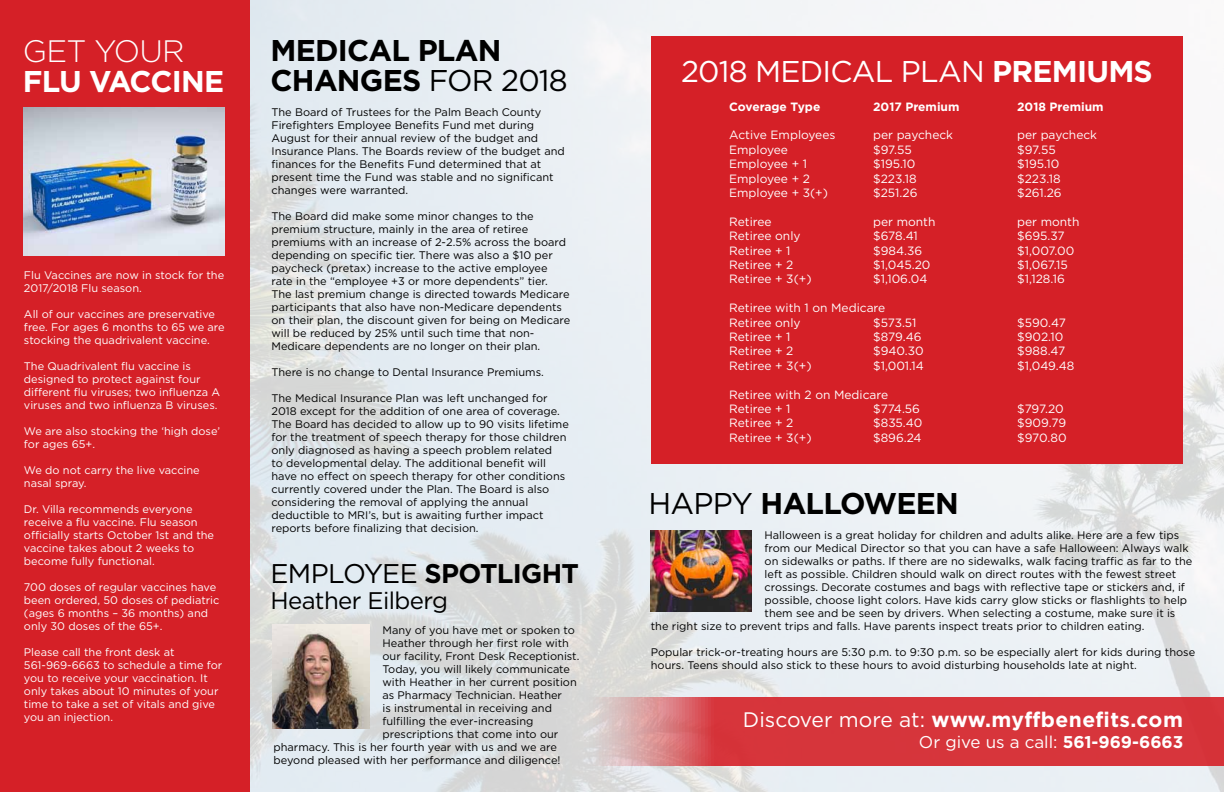
<style>
.page{position:relative;width:1224px;height:792px;background:#fff}
.page>*{position:absolute;margin:0;border:0;box-sizing:border-box;transform-origin:0 0}
.t1{font:300 31px "Gotham";letter-spacing:-.025em;color:#fff}
.t2{font:700 30px/30px "Gotham";letter-spacing:-.025em;color:#000}
.t3{font:30px "Gotham";letter-spacing:-.025em;color:#fff}
.t4{font:700 30px "Gotham";letter-spacing:-.035em;color:#fff}
.t5{font:700 27px "Gotham";letter-spacing:-.025em;color:#000}
.t6{font:24px "Gotham";letter-spacing:-.025em;color:#000}
.t7{font:700 21px "Gotham";letter-spacing:.02em;color:#fff}
.t8{font:17px "Gotham";color:#fff}
.t9{font:12px/14.4px "Gotham";color:#fff}
.t10{font:700 12px "Gotham";color:#fff}
.t11{font:11px/13px "Gotham";color:#000}
.t12{font:11px/13px "Gotham";color:#fff}
.s1{font-weight:400}
.s2{font-weight:700}
</style>
<div class="page">
<img style="left:249px;top:0;width:975px;height:792px">
<div style="left:0;top:0;width:249px;height:792px;background:#d52027"></div>
<svg style="left:582px;top:697px;width:642px;height:68px;background:#d7494e"></svg>
<img style="left:24px;top:108px;width:201px;height:148px">
<div style="left:651px;top:36px;width:532px;height:427px;background:#d52027"></div>
<img style="left:650px;top:531px;width:101px;height:80px">
<img style="left:273px;top:625px;width:96px;height:103px">
<h1 class="t1" style="left:23px;top:32px;width:163px">GET YOUR</h1>
<h2 class="t4" style="left:23px;top:62px;width:203px">FLU VACCINE</h2>
<p class="t12" style="left:24px;top:268px;width:202px">Flu Vaccines are now in stock for the<br>2017/2018 Flu season.</p>
<p class="t12" style="left:24px;top:307px;width:202px">All of our vaccines are preservative free. For ages 6 months to 65 we are stocking the quadrivalent vaccine.</p>
<p class="t12" style="left:24px;top:359px;width:198px">The Quadrivalent flu vaccine is designed to protect against four different flu viruses; two influenza A viruses and two influenza B viruses.</p>
<p class="t12" style="left:24px;top:424px;width:198px">We are also stocking the ‘high dose’ for ages 65+.</p>
<p class="t12" style="left:24px;top:463px;width:177px">We do not carry the live vaccine nasal spray.</p>
<p class="t12" style="left:24px;top:502px;width:192px">Dr. Villa recommends everyone receive a flu vaccine. Flu season officially starts October 1st and the vaccine takes about 2 weeks to become fully functional.</p>
<p class="t12" style="left:24px;top:580px;width:197px">700 doses of regular vaccines have been ordered, 50 doses of pediatric (ages 6 months – 36 months) and only 30 doses of the 65+.</p>
<p class="t12" style="left:24px;top:645px;width:200px">Please call the front desk at<br>561-969-6663 to schedule a time for you to receive your vaccination. It only takes about 10 minutes of your time to take a set of vitals and give you an injection.</p>
<h2 class="t2" style="left:271px;top:35px;width:299px">MEDICAL PLAN<br>CHANGES <span class="s1">FOR 2018</span></h2>
<p class="t11" style="left:272px;top:106px;width:295px">The Board of Trustees for the Palm Beach County Firefighters Employee Benefits Fund met during August for their annual review of the budget and Insurance Plans. The Boards review of the budget and finances for the Benefits Fund determined that at present time the Fund was stable and no significant changes were warranted.</p>
<p class="t11" style="left:272px;top:210px;width:300px">The Board did make some minor changes to the premium structure, mainly in the area of retiree premiums with an increase of 2-2.5% across the board depending on specific tier. There was also a $10 per paycheck (pretax) increase to the active employee rate in the “employee +3 or more dependents” tier.<br>The last premium change is directed towards Medicare participants that also have non-Medicare dependents on their plan, the discount given for being on Medicare will be reduced by 25% until such time that non-Medicare dependents are no longer on their plan.</p>
<p class="t11" style="left:272px;top:366px;width:274px">There is no change to Dental Insurance Premiums.</p>
<p class="t11" style="left:272px;top:392px;width:299px">The Medical Insurance Plan was left unchanged for 2018 except for the addition of one area of coverage.<br>The Board has decided to allow up to 90 visits lifetime for the treatment of speech therapy for those children only diagnosed as having a speech problem related<br>to developmental delay. The additional benefit will have no effect on speech therapy for other conditions currently covered under the Plan. The Board is also considering the removal of applying the annual deductible to MRI’s, but is awaiting further impact reports before finalizing that decision.</p>
<h3 class="t5" style="left:271px;top:556px;width:310px"><span class="s1">EMPLOYEE</span> SPOTLIGHT</h3>
<h3 class="t6" style="left:271px;top:585px;width:179px">Heather Eilberg</h3>
<p class="t11" style="left:382px;top:623px;width:194px">Many of you have met or spoken to</p>
<p class="t11" style="left:382px;top:636px;width:188px">Heather through her first role with</p>
<p class="t11" style="left:382px;top:649px;width:198px">our facility, Front Desk Receptionist.</p>
<p class="t11" style="left:382px;top:662px;width:189px">Today, you will likely communicate</p>
<p class="t11" style="left:382px;top:675px;width:196px">with Heather in her current position</p>
<p class="t11" style="left:382px;top:688px;width:181px">as Pharmacy Technician. Heather</p>
<p class="t11" style="left:382px;top:701px;width:171px">is instrumental in receiving and</p>
<p class="t11" style="left:382px;top:714px;width:153px">fulfilling the ever-increasing</p>
<p class="t11" style="left:382px;top:727px;width:177px">prescriptions that come into our</p>
<p class="t11" style="left:274px;top:740px;width:285px">pharmacy. This is her fourth year with us and we are</p>
<p class="t11" style="left:274px;top:753px;width:289px">beyond pleased with her performance and diligence!</p>
<h2 class="t3" style="left:681px;top:52px;width:473px">2018 MEDICAL PLAN <span class="s2">PREMIUMS</span></h2>
<p class="t10" style="left:729px;top:98px;width:93px">Coverage Type</p>
<p class="t10" style="left:873px;top:98px;width:88px">2017 Premium</p>
<p class="t10" style="left:1017px;top:98px;width:88px">2018 Premium</p>
<p class="t9" style="left:729px;top:128px;width:108px">Active Employees</p>
<p class="t9" style="left:873px;top:128px;width:81px">per paycheck</p>
<p class="t9" style="left:1017px;top:128px;width:81px">per paycheck</p>
<p class="t9" style="left:729px;top:142px;width:60px">Employee</p>
<p class="t9" style="left:873px;top:142px;width:40px">$97.55</p>
<p class="t9" style="left:1017px;top:142px;width:40px">$97.55</p>
<p class="t9" style="left:729px;top:156px;width:79px">Employee + 1</p>
<p class="t9" style="left:873px;top:156px;width:44px">$195.10</p>
<p class="t9" style="left:1017px;top:156px;width:44px">$195.10</p>
<p class="t9" style="left:729px;top:171px;width:82px">Employee + 2</p>
<p class="t9" style="left:873px;top:171px;width:45px">$223.18</p>
<p class="t9" style="left:1017px;top:171px;width:45px">$223.18</p>
<p class="t9" style="left:729px;top:185px;width:100px">Employee + 3(+)</p>
<p class="t9" style="left:873px;top:185px;width:46px">$251.26</p>
<p class="t9" style="left:1017px;top:185px;width:46px">$261.26</p>
<p class="t9" style="left:729px;top:214px;width:44px">Retiree</p>
<p class="t9" style="left:873px;top:214px;width:64px">per month</p>
<p class="t9" style="left:1017px;top:214px;width:64px">per month</p>
<p class="t9" style="left:729px;top:228px;width:73px">Retiree only</p>
<p class="t9" style="left:873px;top:228px;width:46px">$678.41</p>
<p class="t9" style="left:1017px;top:228px;width:49px">$695.37</p>
<p class="t9" style="left:729px;top:243px;width:63px">Retiree + 1</p>
<p class="t9" style="left:873px;top:243px;width:51px">$984.36</p>
<p class="t9" style="left:1017px;top:243px;width:59px">$1,007.00</p>
<p class="t9" style="left:729px;top:257px;width:66px">Retiree + 2</p>
<p class="t9" style="left:873px;top:257px;width:59px">$1,045.20</p>
<p class="t9" style="left:1017px;top:257px;width:52px">$1,067.15</p>
<p class="t9" style="left:729px;top:272px;width:84px">Retiree + 3(+)</p>
<p class="t9" style="left:873px;top:272px;width:56px">$1,106.04</p>
<p class="t9" style="left:1017px;top:272px;width:49px">$1,128.16</p>
<p class="t9" style="left:729px;top:300px;width:158px">Retiree with 1 on Medicare<br>Retiree only</p>
<p class="t9" style="left:873px;top:315px;width:45px">$573.51</p>
<p class="t9" style="left:1017px;top:315px;width:50px">$590.47</p>
<p class="t9" style="left:729px;top:329px;width:63px">Retiree + 1</p>
<p class="t9" style="left:873px;top:329px;width:50px">$879.46</p>
<p class="t9" style="left:1017px;top:329px;width:48px">$902.10</p>
<p class="t9" style="left:729px;top:344px;width:66px">Retiree + 2</p>
<p class="t9" style="left:873px;top:344px;width:52px">$940.30</p>
<p class="t9" style="left:1017px;top:344px;width:50px">$988.47</p>
<p class="t9" style="left:729px;top:358px;width:84px">Retiree + 3(+)</p>
<p class="t9" style="left:873px;top:358px;width:52px">$1,001.14</p>
<p class="t9" style="left:1017px;top:358px;width:59px">$1,049.48</p>
<p class="t9" style="left:729px;top:387px;width:161px">Retiree with 2 on Medicare<br>Retiree + 1</p>
<p class="t9" style="left:873px;top:401px;width:48px">$774.56</p>
<p class="t9" style="left:1017px;top:401px;width:48px">$797.20</p>
<p class="t9" style="left:729px;top:416px;width:66px">Retiree + 2</p>
<p class="t9" style="left:873px;top:416px;width:51px">$835.40</p>
<p class="t9" style="left:1017px;top:416px;width:51px">$909.79</p>
<p class="t9" style="left:729px;top:430px;width:84px">Retiree + 3(+)</p>
<p class="t9" style="left:873px;top:430px;width:50px">$896.24</p>
<p class="t9" style="left:1017px;top:430px;width:51px">$970.80</p>
<h2 class="t2" style="left:648px;top:489px;width:312px"><span class="s1">HAPPY</span> HALLOWEEN</h2>
<p class="t11" style="left:765px;top:528px;width:416px">Halloween is a great holiday for children and adults alike. Here are a few tips</p>
<p class="t11" style="left:765px;top:541px;width:426px">from our Medical Director so that you can have a safe Halloween: Always walk</p>
<p class="t11" style="left:765px;top:554px;width:429px">on sidewalks or paths. If there are no sidewalks, walk facing traffic as far to the</p>
<p class="t11" style="left:765px;top:567px;width:413px">left as possible. Children should walk on direct routes with the fewest street</p>
<p class="t11" style="left:765px;top:580px;width:422px">crossings. Decorate costumes and bags with reflective tape or stickers and, if</p>
<p class="t11" style="left:765px;top:593px;width:424px">possible, choose light colors. Have kids carry glow sticks or flashlights to help</p>
<p class="t11" style="left:765px;top:606px;width:412px">them see and be seen by drivers. When selecting a costume, make sure it is</p>
<p class="t11" style="left:651px;top:619px;width:495px">the right size to prevent trips and falls. Have parents inspect treats prior to children eating.</p>
<p class="t11" style="left:651px;top:645px;width:546px">Popular trick-or-treating hours are 5:30 p.m. to 9:30 p.m. so be especially alert for kids during those hours. Teens should also stick to these hours to avoid disturbing households late at night.</p>
<h3 class="t7" style="left:743px;top:705px;width:442px"><span class="s1">Discover more at:</span> www.myffbenefits.com</h3>
<h3 class="t8" style="left:919px;top:731px;width:266px">Or give us a call: <span class="s2">561-969-6663</span></h3>
</div>
